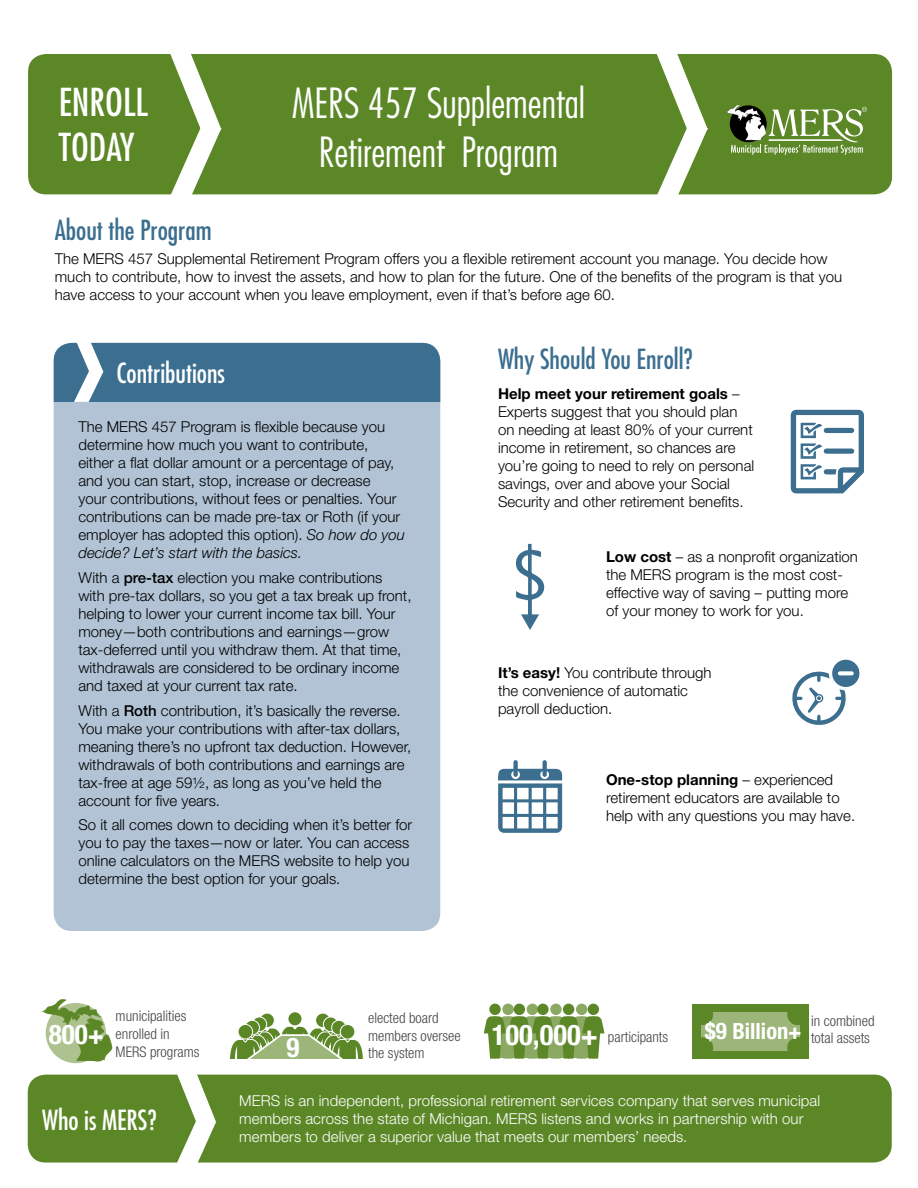
<style>
.page{position:relative;width:918px;height:1188px;background:#fff}
.page>*{position:absolute;margin:0;border:0;box-sizing:border-box;transform-origin:0 0}
.t1{font:300 condensed 40.5px/48.6px "Futura Std";color:#fff;text-align:center}
.t2{font:condensed 37.5px/45px "Futura Std";color:#fff}
.t3{font:condensed 27px "Futura Std";color:#3b6e8f}
.t4{font:condensed 27px "Futura Std";color:#fff}
.t5{font:700 condensed 27px "Helvetica Neue LT Std";color:#fff}
.t6{font:300 15px/18px "Helvetica Neue LT Std";color:#000}
.t7{font:300 15px/18px "Helvetica Neue LT Std";letter-spacing:.005em;color:#fff}
.t8{font:300 condensed 14.7px/17.5px "Helvetica Neue LT Std";color:#464547}
.s1{font-style:italic}
.s2{font-weight:500}
.s3{font-weight:700}
.s4{font-weight:700;font-size:28.5px;color:#fff}
</style>
<div class="page">
<div style="left:28px;top:54px;width:864px;height:140px;background:#5c8727;border-radius:18px"></div>
<svg style="left:168px;top:54px;width:53px;height:141px"></svg>
<svg style="left:655px;top:54px;width:53px;height:141px"></svg>
<svg style="left:726px;top:105px;width:141px;height:50px"></svg>
<div style="left:54px;top:343px;width:386px;height:588px;background:#b1c3d5;border-radius:18px"></div>
<div style="left:54px;top:342px;width:386px;height:60px;background:#3b6e8f"></div>
<svg style="left:260px;top:1013px;width:14px;height:15px"></svg>
<div style="left:259px;top:1013px;width:16px;height:15px;border:1px solid #fff;border-radius:50%"></div>
<svg style="left:316px;top:1013px;width:14px;height:15px"></svg>
<div style="left:315px;top:1013px;width:16px;height:15px;border:1px solid #fff;border-radius:50%"></div>
<svg style="left:252px;top:1017px;width:15px;height:15px"></svg>
<div style="left:252px;top:1017px;width:15px;height:15px;border:1px solid #fff;border-radius:50%"></div>
<svg style="left:323px;top:1017px;width:15px;height:15px"></svg>
<div style="left:323px;top:1017px;width:15px;height:15px;border:1px solid #fff;border-radius:50%"></div>
<svg style="left:245px;top:1020px;width:14px;height:15px"></svg>
<div style="left:244px;top:1020px;width:16px;height:15px;border:1px solid #fff;border-radius:50%"></div>
<div style="left:332px;top:1020px;width:14px;height:15px;background:#5c8727;border-radius:50%"></div>
<div style="left:331px;top:1020px;width:16px;height:15px;border:1px solid #fff;border-radius:50%"></div>
<div style="left:238px;top:1024px;width:15px;height:15px;border:1px solid #fff;border-radius:50%"></div>
<div style="left:340px;top:1024px;width:15px;height:15px;border:1px solid #fff;border-radius:50%"></div>
<div style="left:288px;top:1012px;width:14px;height:14px;background:#5c8727;border-radius:50%"></div>
<div style="left:288px;top:1011px;width:14px;height:15px;border:1px solid #fff;border-radius:50%"></div>
<svg style="left:229px;top:1025px;width:135px;height:34px"></svg>
<div style="left:28px;top:1075px;width:864px;height:88px;background:#5c8727;border-radius:18px"></div>
<div style="left:502px;top:1004px;width:12px;height:11px;background:#8ca964;border-radius:50%"></div>
<div style="left:527px;top:1004px;width:11px;height:11px;background:#8ca964;border-radius:50%"></div>
<div style="left:550px;top:1004px;width:12px;height:11px;background:#8ca964;border-radius:50%"></div>
<div style="left:576px;top:1004px;width:11px;height:11px;background:#8ca964;border-radius:50%"></div>
<div style="left:489px;top:1004px;width:12px;height:11px;background:#5c8727;border-radius:50%"></div>
<div style="left:514px;top:1004px;width:11px;height:11px;background:#5c8727;border-radius:50%"></div>
<div style="left:537px;top:1004px;width:12px;height:11px;background:#5c8727;border-radius:50%"></div>
<div style="left:563px;top:1004px;width:11px;height:11px;background:#5c8727;border-radius:50%"></div>
<div style="left:588px;top:1004px;width:11px;height:11px;background:#5c8727;border-radius:50%"></div>
<svg style="left:484px;top:1016px;width:120px;height:43px;background:#789b4c"></svg>
<div style="left:692px;top:1004px;width:116px;height:54px;background:#5c8727"></div>
<div style="left:701px;top:1012px;width:98px;height:38px;background:#9cb579"></div>
<div style="left:692px;top:1004px;width:21px;height:21px;background:#5c8727;border-radius:50%"></div>
<div style="left:787px;top:1004px;width:21px;height:21px;background:#5c8727;border-radius:50%"></div>
<div style="left:692px;top:1037px;width:21px;height:21px;background:#5c8727;border-radius:50%"></div>
<div style="left:787px;top:1037px;width:21px;height:21px;background:#5c8727;border-radius:50%"></div>
<svg style="left:41px;top:999px;width:72px;height:63px"></svg>
<svg style="left:175px;top:1074px;width:41px;height:89px"></svg>
<svg style="left:791px;top:410px;width:73px;height:83px"></svg>
<svg style="left:515px;top:544px;width:30px;height:86px"></svg>
<svg style="left:792px;top:660px;width:68px;height:65px"></svg>
<svg style="left:498px;top:760px;width:64px;height:73px"></svg>
<h2 class="t2" style="left:59px;top:79px;width:90px">ENROLL<br>TODAY</h2>
<h1 class="t1" style="left:292px;top:79px;width:295px">MERS 457 Supplemental<br>Retirement Program</h1>
<h3 class="t3" style="left:55px;top:214px;width:158px">About the Program</h3>
<p class="t6" style="left:55px;top:250px;width:789px">The MERS 457 Supplemental Retirement Program offers you a flexible retirement account you manage. You decide how much to contribute, how to invest the assets, and how to plan for the future. One of the benefits of the program is that you have access to your account when you leave employment, even if that’s before age 60.</p>
<h3 class="t4" style="left:117px;top:357px;width:110px">Contributions</h3>
<p class="t6" style="left:78px;top:417px;width:328px">The MERS 457 Program is flexible because you determine how much you want to contribute, either a flat dollar amount or a percentage of pay, and you can start, stop, increase or decrease<br>your contributions, without fees or penalties. Your contributions can be made pre-tax or Roth (if your employer has adopted this option). <span class="s1">So how do you decide? Let’s start with the basics.</span></p>
<p class="t6" style="left:78px;top:568px;width:335px">With a <span class="s2">pre-tax</span> election you make contributions with pre-tax dollars, so you get a tax break up front, helping to lower your current income tax bill. Your money—both contributions and earnings—grow tax-deferred until you withdraw them. At that time, withdrawals are considered to be ordinary income and taxed at your current tax rate.</p>
<p class="t6" style="left:78px;top:701px;width:334px">With a <span class="s2">Roth</span> contribution, it’s basically the reverse.<br>You make your contributions with after-tax dollars, meaning there’s no upfront tax deduction. However, withdrawals of both contributions and earnings are tax-free at age 59½, as long as you’ve held the account for five years.</p>
<p class="t6" style="left:78px;top:816px;width:335px">So it all comes down to deciding when it’s better for you to pay the taxes—now or later. You can access online calculators on the MERS website to help you determine the best option for your goals.</p>
<h3 class="t3" style="left:498px;top:343px;width:196px">Why Should You Enroll?</h3>
<p class="t6" style="left:498px;top:384px;width:258px"><span class="s3">Help meet your retirement goals</span> – Experts suggest that you should plan on needing at least 80% of your current income in retirement, so chances are you’re going to need to rely on personal savings, over and above your Social Security and other retirement benefits.</p>
<p class="t6" style="left:606px;top:547px;width:253px"><span class="s3">Low cost</span> – as a nonprofit organization the MERS program is the most cost&shy;effective way of saving – putting more of your money to work for you.</p>
<p class="t6" style="left:498px;top:663px;width:215px"><span class="s3">It’s easy!</span> You contribute through the convenience of automatic payroll deduction.</p>
<p class="t6" style="left:606px;top:771px;width:251px"><span class="s3">One-stop planning</span> – experienced retirement educators are available to help with any questions you may have.</p>
<h3 class="t5" style="left:49px;top:1018px;width:57px">800+</h3>
<p class="t8" style="left:116px;top:1007px;width:85px">municipalities enrolled in<br>MERS programs</p>
<h3 class="t4" style="left:42px;top:1104px;width:116px">Who is MERS?</h3>
<p class="t8" style="left:368px;top:1009px;width:94px">elected board members oversee</p>
<p class="t8" style="left:492px;top:1027px;width:178px"><span class="s4">100,000+</span> participants</p>
<p class="t8" style="left:705px;top:1011px;width:171px;text-indent:106px">in combined <sup>$9</sup> <sup>Billion+</sup> total assets</p>
<h3 class="t5" style="left:287px;top:1031px;width:14px">9</h3>
<p class="t8" style="left:368px;top:1044px;width:58px">the system</p>
<p class="t7" style="left:239px;top:1091px;width:582px">MERS is an independent, professional retirement services company that serves municipal members across the state of Michigan. MERS listens and works in partnership with our members to deliver a superior value that meets our members’ needs.</p>
</div>
